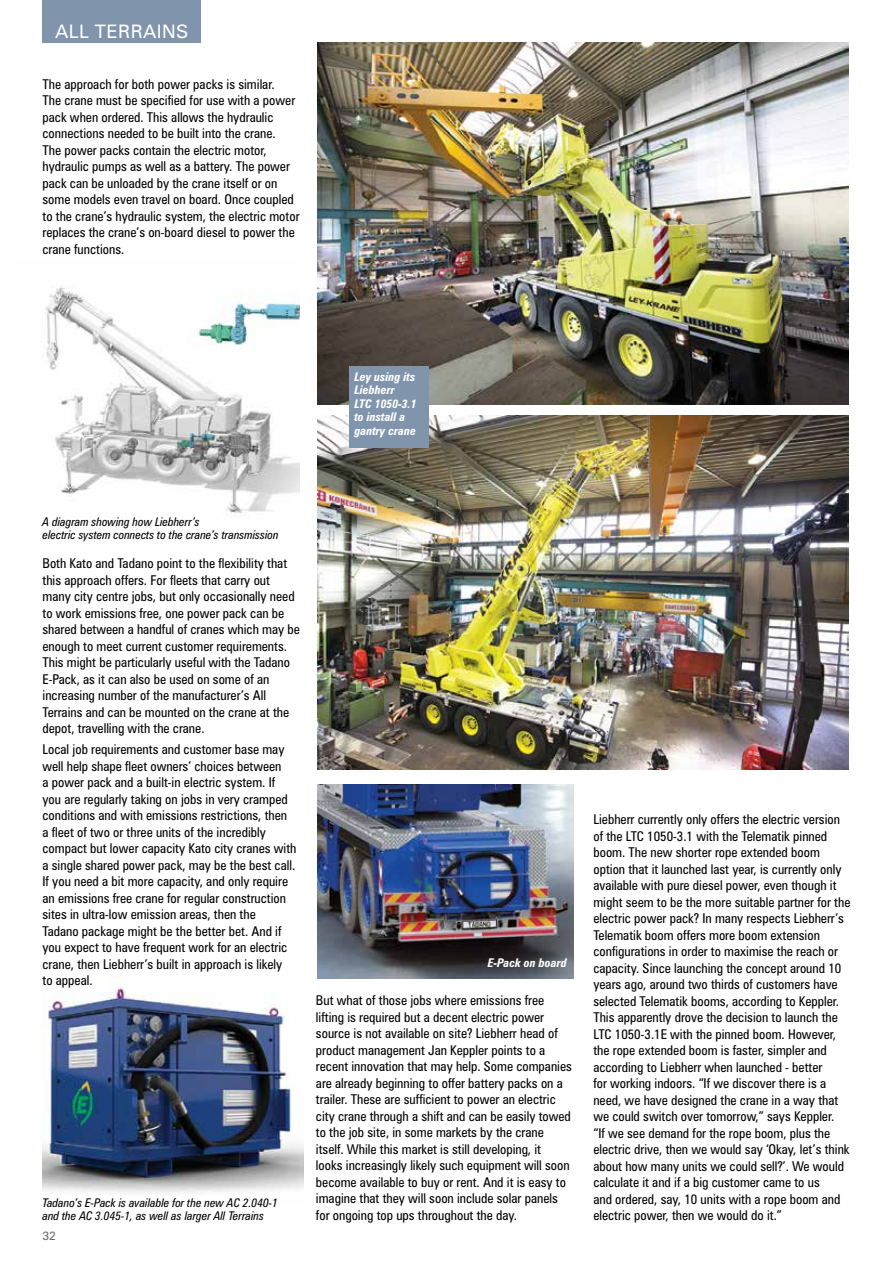
<style>
.page{position:relative;width:893px;height:1263px;background:#fff}
.page>*{position:absolute;margin:0;border:0;box-sizing:border-box;transform-origin:0 0}
.t1{font:18.6px "Zurich BT";letter-spacing:.02em;color:#fff}
.t2{font:condensed 13.5px/16.5px "Zurich BT";color:#000}
.t3{font:italic condensed 12px/13.5px "Zurich BT";color:#000}
.t4{font:italic 700 condensed 12px/13.5px "Zurich BT";color:#fff}
.t5{font:12px "Zurich BT";color:#6d6e71}
</style>
<div class="page">
<div style="left:43px;top:0;width:158px;height:43px;background:#8094ac"></div>
<img style="left:43px;top:976px;width:260px;height:217px">
<img style="left:318px;top:43px;width:531px;height:361px">
<img style="left:318px;top:415px;width:531px;height:354px">
<img style="left:318px;top:784px;width:255px;height:195px">
<img style="left:44px;top:287px;width:256px;height:229px">
<div style="left:349px;top:366px;width:79px;height:81px;background:#8094ac"></div>
<h1 class="t1" style="left:55px;top:20px;width:13px">ALL</h1>
<h1 class="t1" style="left:95px;top:20px;width:95px">TERRAINS</h1>
<p class="t2" style="left:43px;top:76px;width:259px">The approach for both power packs is similar.<br>The crane must be specified for use with a power pack when ordered. This allows the hydraulic connections needed to be built into the crane.<br>The power packs contain the electric motor, hydraulic pumps as well as a battery. The power pack can be unloaded by the crane itself or on some models even travel on board. Once coupled to the crane’s hydraulic system, the electric motor replaces the crane’s on-board diesel to power the crane functions.</p>
<p class="t4" style="left:355px;top:369px;width:64px">Ley using its<br>Liebherr<br>LTC 1050-3.1 to install a gantry crane</p>
<p class="t3" style="left:43px;top:515px;width:238px">A diagram showing how Liebherr’s<br>electric system connects to the crane’s transmission</p>
<p class="t2" style="left:43px;top:555px;width:259px">Both Kato and Tadano point to the flexibility that this approach offers. For fleets that carry out many city centre jobs, but only occasionally need to work emissions free, one power pack can be shared between a handful of cranes which may be enough to meet current customer requirements.<br>This might be particularly useful with the Tadano E-Pack, as it can also be used on some of an increasing number of the manufacturer’s All Terrains and can be mounted on the crane at the depot, travelling with the crane.</p>
<p class="t2" style="left:43px;top:741px;width:256px">Local job requirements and customer base may well help shape fleet owners’ choices between<br>a power pack and a built-in electric system. If you are regularly taking on jobs in very cramped conditions and with emissions restrictions, then a fleet of two or three units of the incredibly compact but lower capacity Kato city cranes with a single shared power pack, may be the best call.<br>If you need a bit more capacity, and only require an emissions free crane for regular construction sites in ultra-low emission areas, then the<br>Tadano package might be the better bet. And if you expect to have frequent work for an electric crane, then Liebherr’s built in approach is likely<br>to appeal.</p>
<p class="t3" style="left:43px;top:1196px;width:237px">Tadano’s E-Pack is available for the new AC 2.040-1 and the AC 3.045-1, as well as larger All Terrains</p>
<p class="t5" style="left:43px;top:1229px;width:15px">32</p>
<p class="t4" style="left:488px;top:956px;width:81px">E-Pack on board</p>
<p class="t2" style="left:316px;top:992px;width:257px">But what of those jobs where emissions free lifting is required but a decent electric power source is not available on site? Liebherr head of product management Jan Keppler points to a recent innovation that may help. Some companies are already beginning to offer battery packs on a trailer. These are sufficient to power an electric city crane through a shift and can be easily towed to the job site, in some markets by the crane itself. While this market is still developing, it<br>looks increasingly likely such equipment will soon become available to buy or rent. And it is easy to imagine that they will soon include solar panels for ongoing top ups throughout the day.</p>
<p class="t2" style="left:593px;top:811px;width:258px">Liebherr currently only offers the electric version of the LTC 1050-3.1 with the Telematik pinned boom. The new shorter rope extended boom option that it launched last year, is currently only available with pure diesel power, even though it might seem to be the more suitable partner for the electric power pack? In many respects Liebherr’s Telematik boom offers more boom extension configurations in order to maximise the reach or capacity. Since launching the concept around 10 years ago, around two thirds of customers have selected Telematik booms, according to Keppler.<br>This apparently drove the decision to launch the LTC 1050-3.1E with the pinned boom. However, the rope extended boom is faster, simpler and according to Liebherr when launched - better<br>for working indoors. “If we discover there is a need, we have designed the crane in a way that we could switch over tomorrow,” says Keppler.<br>“If we see demand for the rope boom, plus the electric drive, then we would say ‘Okay, let’s think about how many units we could sell?’. We would calculate it and if a big customer came to us<br>and ordered, say, 10 units with a rope boom and electric power, then we would do it.”</p>
</div>
